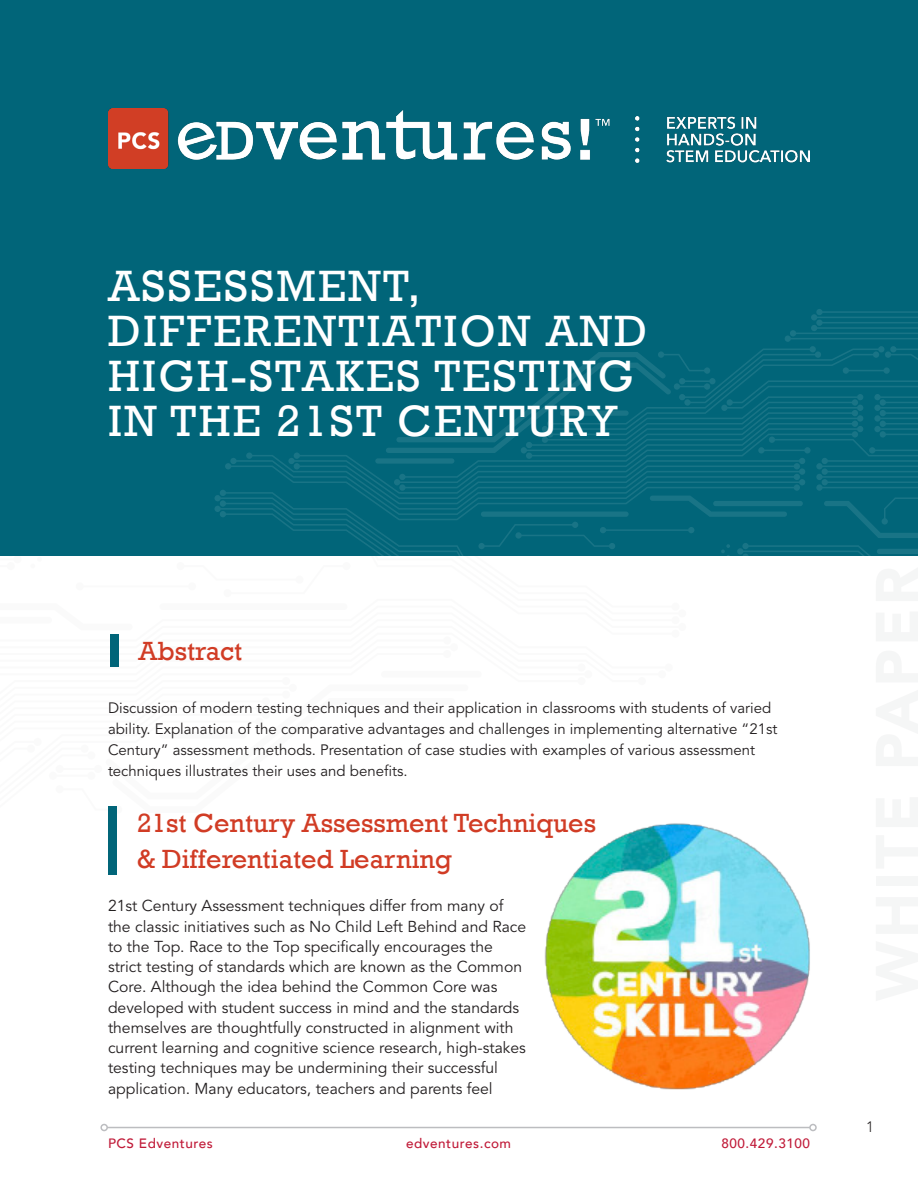
<style>
.page{position:relative;width:918px;height:1188px;background:#fff}
.page>*{position:absolute;margin:0;border:0;box-sizing:border-box;transform-origin:0 0}
.Document_Title{font:45px/45px "Rockwell";letter-spacing:.05em;color:#fff}
.Section_Headers{font:27px/36px "Rockwell";color:#d13c25}
.Body_Text{font:15.75px/20.2px "Avenir LT Std";color:#231f20}
.Body_Text-2{font:15px/21px "Avenir LT Std";color:#231f20}
.t1{font:300 15px "Avenir LT Std";color:#231f20}
.t2{font:500 13.5px "Avenir";letter-spacing:.04em;color:#c01a38}
</style>
<div class="page">
<hr style="left:107px;top:1127px;width:703px;height:1px;background:#bcbdc0">
<div style="left:100px;top:1124px;width:8px;height:7px;border:2px solid #bcbdc0;border-radius:50%"></div>
<div style="left:809px;top:1124px;width:8px;height:7px;border:2px solid #bcbdc0;border-radius:50%"></div>
<div style="left:0;top:0;width:918px;height:555px;background:#016579"></div>
<svg style="left:0;top:309px;width:918px;height:247px"></svg>
<div style="left:110px;top:634px;width:9px;height:33px;background:#016579"></div>
<div style="left:108px;top:806px;width:9px;height:69px;background:#016579"></div>
<img style="left:544px;top:823px;width:266px;height:267px">
<img style="left:108px;top:108px;width:702px;height:60px">
<p class="Document_Title" style="left:108px;top:264px;width:541px">ASSESSMENT,<br>DIFFERENTIATION AND<br>HIGH-STAKES TESTING<br>IN THE 21ST CENTURY</p>
<p class="Section_Headers" style="left:139px;top:634px;width:105px">Abstract</p>
<p class="Body_Text-2" style="left:108px;top:698px;width:671px">Discussion of modern testing techniques and their application in classrooms with students of varied ability. Explanation of the comparative advantages and challenges in implementing alternative “21st Century” assessment methods. Presentation of case studies with examples of various assessment techniques illustrates their uses and benefits.</p>
<p class="Section_Headers" style="left:137px;top:805px;width:461px">21st Century Assessment Techniques &amp; Differentiated Learning</p>
<p class="Body_Text" style="left:108px;top:896px;width:420px">21st Century Assessment techniques differ from many of the classic initiatives such as No Child Left Behind and Race to the Top. Race to the Top specifically encourages the strict testing of standards which are known as the Common Core. Although the idea behind the Common Core was developed with student success in mind and the standards themselves are thoughtfully constructed in alignment with current learning and cognitive science research, high-stakes testing techniques may be undermining their successful application. Many educators, teachers and parents feel</p>
<p class="t2" style="left:108px;top:1131px;width:106px">PCS Edventures</p>
<p class="t2" style="left:406px;top:1131px;width:107px">edventures.com</p>
<p class="t2" style="left:721px;top:1131px;width:90px">800.429.3100</p>
<p class="t1" style="left:866px;top:1118px;width:9px">1</p>
</div>
